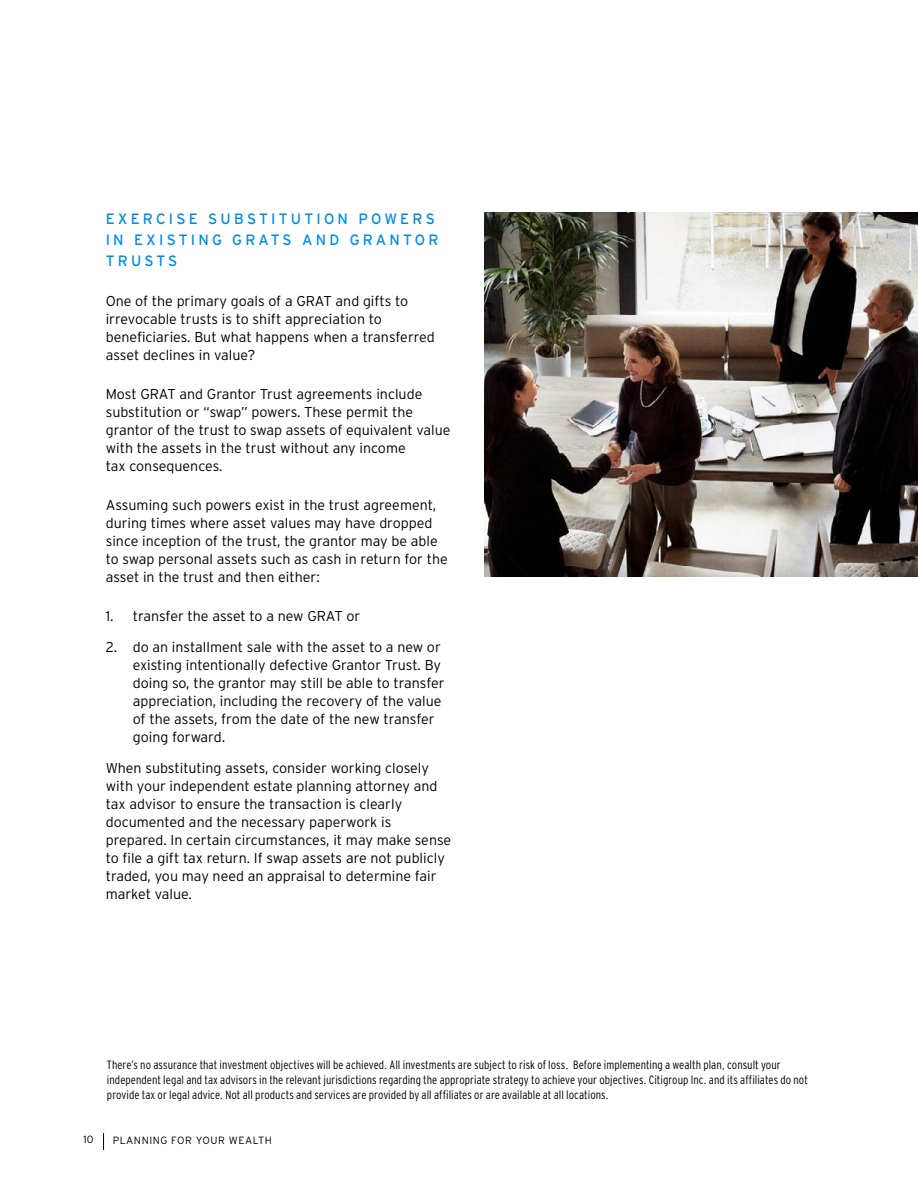
<style>
.page{position:relative;width:918px;height:1188px;background:#fff}
.page>*{position:absolute;margin:0;border:0;box-sizing:border-box;transform-origin:0 0}
.t1{font:15px/21px "Interstate";letter-spacing:.22em;color:#008ce6}
.t2{font:300 14.25px/18px "Interstate";color:#000}
.t3{font:12px/15px "Interstate Cond Mono Lgt";letter-spacing:.005em;color:#000}
.t4{font:300 10.5px "Interstate";letter-spacing:.05em;color:#000}
</style>
<div class="page">
<svg style="left:103px;top:1133px;width:1px;height:17px"></svg>
<img style="left:485px;top:213px;width:433px;height:363px">
<p class="t1" style="left:106px;top:209px;width:334px">EXERCISE SUBSTITUTION POWERS<br>IN EXISTING GRATS AND GRANTOR<br>TRUSTS</p>
<p class="t2" style="left:106px;top:292px;width:331px">One of the primary goals of a GRAT and gifts to irrevocable trusts is to shift appreciation to beneficiaries. But what happens when a transferred asset declines in value?</p>
<p class="t2" style="left:106px;top:385px;width:346px">Most GRAT and Grantor Trust agreements include substitution or “swap” powers. These permit the grantor of the trust to swap assets of equivalent value with the assets in the trust without any income<br>tax consequences.</p>
<p class="t2" style="left:106px;top:496px;width:344px">Assuming such powers exist in the trust agreement, during times where asset values may have dropped since inception of the trust, the grantor may be able to swap personal assets such as cash in return for the asset in the trust and then either:</p>
<p class="t2" style="left:106px;top:607px;width:256px">1. transfer the asset to a new GRAT or</p>
<p class="t2" style="left:133px;top:638px;width:313px;text-indent:-27px">2. do an installment sale with the asset to a new or existing intentionally defective Grantor Trust. By doing so, the grantor may still be able to transfer appreciation, including the recovery of the value of the assets, from the date of the new transfer going forward.</p>
<p class="t2" style="left:106px;top:759px;width:347px">When substituting assets, consider working closely with your independent estate planning attorney and tax advisor to ensure the transaction is clearly documented and the necessary paperwork is prepared. In certain circumstances, it may make sense to file a gift tax return. If swap assets are not publicly traded, you may need an appraisal to determine fair market value.</p>
<p class="t3" style="left:107px;top:1057px;width:702px">There’s no assurance that investment objectives will be achieved. All investments are subject to risk of loss. Before implementing a wealth plan, consult your independent legal and tax advisors in the relevant jurisdictions regarding the appropriate strategy to achieve your objectives. Citigroup Inc. and its affiliates do not provide tax or legal advice. Not all products and services are provided by all affiliates or are available at all locations.</p>
<p class="t3" style="left:238px;top:1074px;width:460px">Neither Citigroup nor its affiliates provide tax or legal advice. Please contact your independent tax advisor.</p>
<p class="t4" style="left:84px;top:1134px;width:12px">10</p>
<p class="t4" style="left:113px;top:1135px;width:161px">PLANNING FOR YOUR WEALTH</p>
</div>
